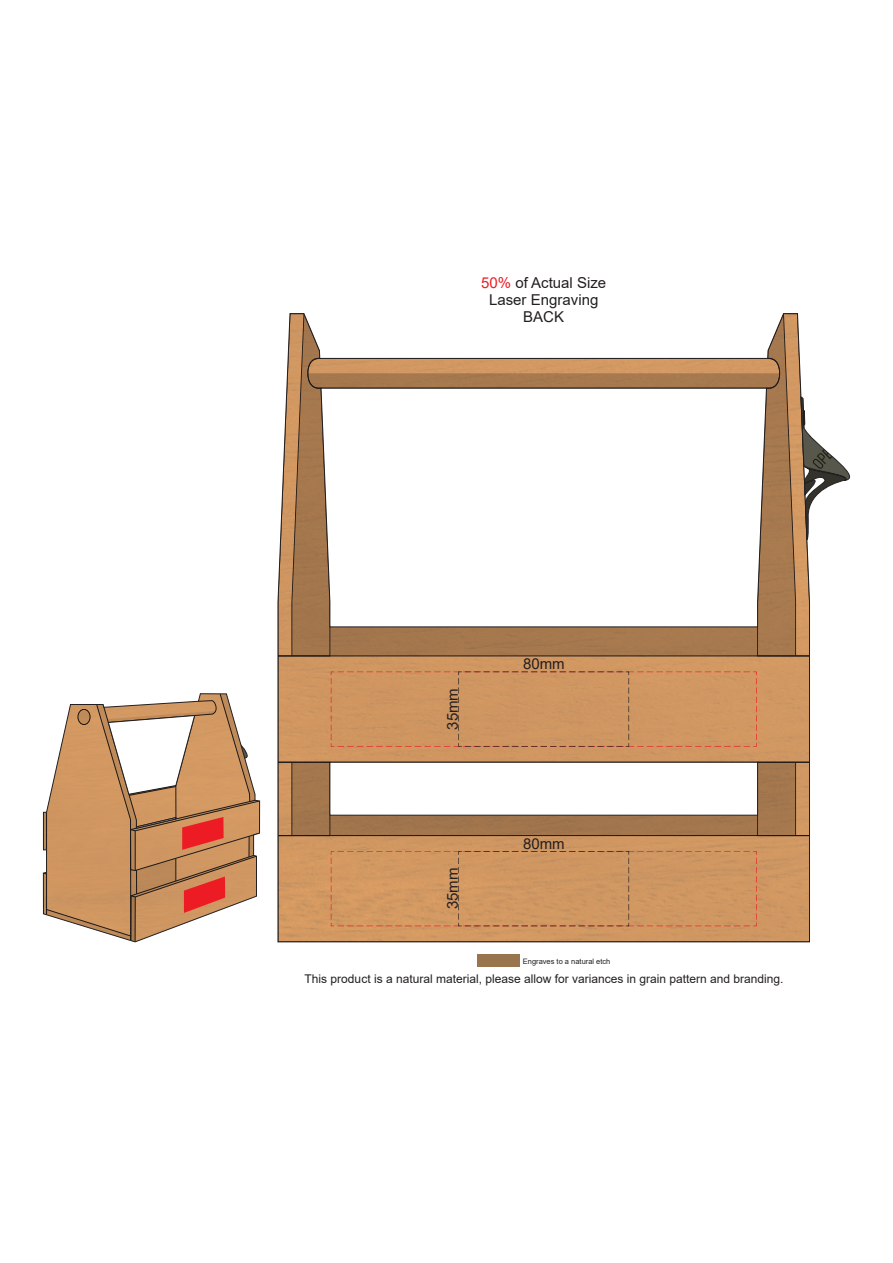
<style>
.page{position:relative;width:893px;height:1263px;background:#fff}
.page>*{position:absolute;margin:0;border:0;box-sizing:border-box;transform-origin:0 0}
.t1{font:15px/16.8px "Arial";color:#231f20;text-align:center}
.t2{font:12px "Arial";color:#231f20}
.t3{font:7.5px "Arial";color:#231f20}
.s1{color:#ed1c24}
</style>
<div class="page">
<svg style="left:278px;top:313px;width:532px;height:629px;background:#cc9562"></svg>
<svg style="left:43px;top:693px;width:217px;height:249px"></svg>
<div style="left:478px;top:954px;width:42px;height:13px;background:#98754d"></div>
<svg style="left:278px;top:314px;width:573px;height:522px"></svg>
<svg style="left:331px;top:851px;width:426px;height:75px;background:#cf9560"></svg>
<p class="t1" style="left:481px;top:275px;width:127px"><span class="s1">50%</span> of Actual Size<br>Laser Engraving<br>BACK</p>
<p class="t1" style="left:444px;top:730px;width:43px;rotate:-90deg">35mm</p>
<p class="t1" style="left:444px;top:909px;width:43px;rotate:-90deg">35mm</p>
<p class="t1" style="left:523px;top:655px;width:43px">80mm</p>
<p class="t1" style="left:523px;top:835px;width:43px">80mm</p>
<p class="t3" style="left:523px;top:956px;width:89px">Engraves to a natural etch</p>
<p class="t2" style="left:305px;top:970px;width:480px">This product is a natural material, please allow for variances in grain pattern and branding.</p>
</div>
